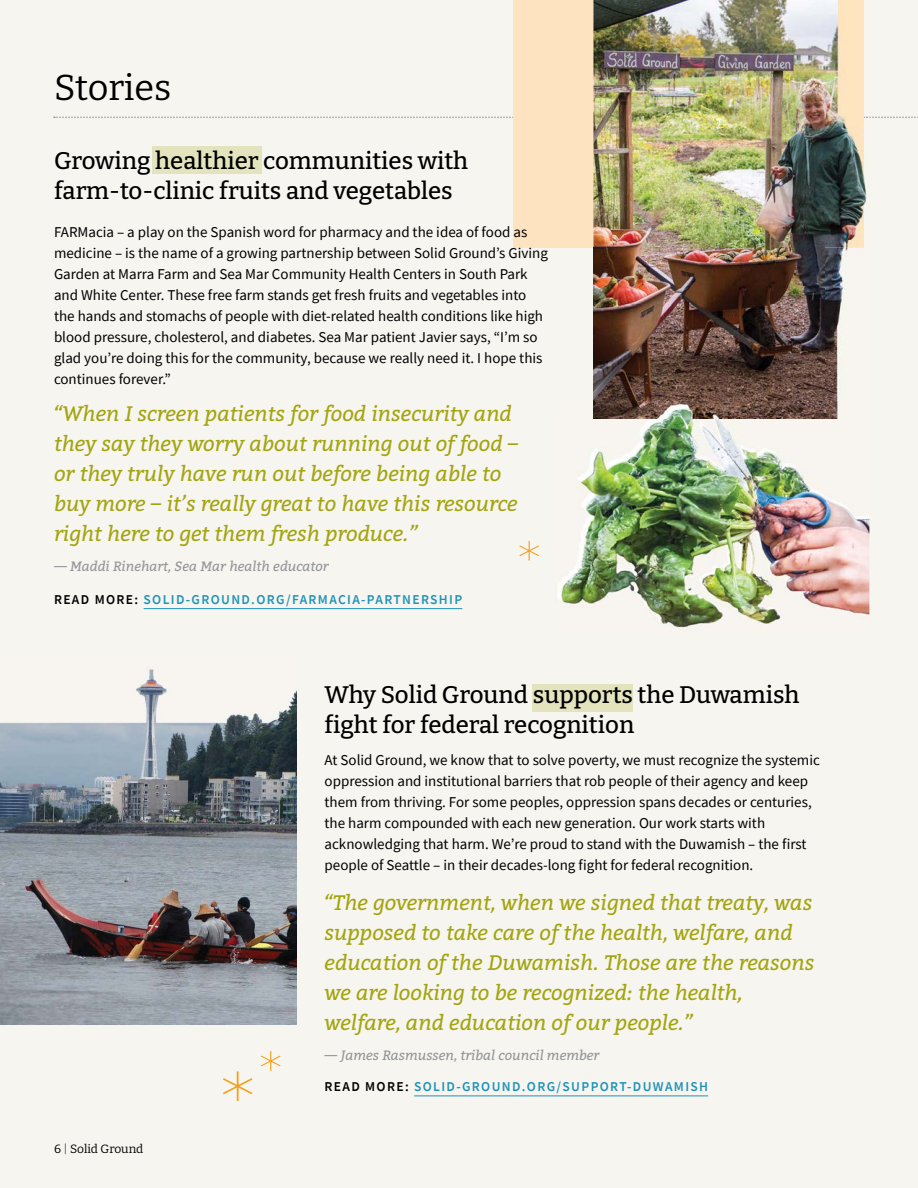
<style>
.page{position:relative;width:918px;height:1188px;background:#f7f5f0}
.page>*{position:absolute;margin:0;border:0;box-sizing:border-box;transform-origin:0 0}
.t1{font:36px "Bitter";letter-spacing:-.005em;color:#000}
.t2{font:500 24px/30px "Bitter";color:#000}
.t3{font:italic 21px/30px "Bitter";color:#a3a510}
.t4{font:15px/21px "Source Sans Pro";color:#000}
.t5{font:600 13.5px "Source Sans Pro";letter-spacing:.1em;color:#1e93b8}
.t6{font:italic 13.5px "Bitter";color:#939598}
.t7{font:12px "Bitter";color:#000}
.s1{color:#000}
.s2{font-weight:300}
</style>
<div class="page">
<div style="left:152px;top:147px;width:109px;height:27px;background:#e3e4bd"></div>
<div style="left:532px;top:684px;width:101px;height:28px;background:#e3e4bd"></div>
<div style="left:513px;top:0;width:351px;height:247px;background:#fee3c0"></div>
<img style="left:0;top:669px;width:297px;height:355px">
<img style="left:824px;top:116px;width:44px;height:286px">
<img style="left:593px;top:247px;width:231px;height:155px">
<svg style="left:54px;top:117px;width:864px;height:1px"></svg>
<img style="left:593px;top:0;width:271px;height:247px">
<img style="left:555px;top:418px;width:314px;height:210px">
<img style="left:593px;top:402px;width:245px;height:16px">
<svg style="left:261px;top:1051px;width:20px;height:20px"></svg>
<svg style="left:223px;top:1071px;width:29px;height:30px"></svg>
<svg style="left:519px;top:541px;width:20px;height:20px"></svg>
<hr style="left:414px;top:1096px;width:294px;height:1px;background:#1e93b8">
<hr style="left:144px;top:608px;width:318px;height:1px;background:#1e93b8">
<h1 class="t1" style="left:54px;top:61px;width:119px">Stories</h1>
<h2 class="t2" style="left:54px;top:145px;width:416px">Growing healthier communities with farm-to-clinic fruits and vegetables</h2>
<p class="t4" style="left:54px;top:221px;width:495px">FARMacia – a play on the Spanish word for pharmacy and the idea of food as medicine – is the name of a growing partnership between Solid Ground’s Giving Garden at Marra Farm and Sea Mar Community Health Centers in South Park and White Center. These free farm stands get fresh fruits and vegetables into the hands and stomachs of people with diet-related health conditions like high blood pressure, cholesterol, and diabetes. Sea Mar patient Javier says, “I’m so glad you’re doing this for the community, because we really need it. I hope this continues forever.”</p>
<h3 class="t3" style="left:54px;top:399px;width:466px">“When I screen patients for food insecurity and they say they worry about running out of food – or they truly have run out before being able to buy more – it’s really great to have this resource right here to get them fresh produce.”</h3>
<p class="t6" style="left:54px;top:558px;width:276px">— Maddi Rinehart, Sea Mar health educator</p>
<p class="t5" style="left:54px;top:591px;width:410px"><span class="s1">READ MORE:</span> SOLID-GROUND.ORG/FARMACIA-PARTNERSHIP</p>
<h2 class="t2" style="left:325px;top:679px;width:476px">Why Solid Ground supports the Duwamish fight for federal recognition</h2>
<p class="t4" style="left:325px;top:750px;width:497px">At Solid Ground, we know that to solve poverty, we must recognize the systemic oppression and institutional barriers that rob people of their agency and keep them from thriving. For some peoples, oppression spans decades or centuries, the harm compounded with each new generation. Our work starts with acknowledging that harm. We’re proud to stand with the Duwamish – the first people of Seattle – in their decades-long fight for federal recognition.</p>
<p class="t7" style="left:54px;top:1141px;width:91px">6 <span class="s2">|</span> Solid Ground</p>
<h3 class="t3" style="left:325px;top:888px;width:491px">“The government, when we signed that treaty, was supposed to take care of the health, welfare, and education of the Duwamish. Those are the reasons we are looking to be recognized: the health, welfare, and education of our people.”</h3>
<p class="t6" style="left:325px;top:1047px;width:276px">— James Rasmussen, tribal council member</p>
<p class="t5" style="left:325px;top:1078px;width:385px"><span class="s1">READ MORE:</span> SOLID-GROUND.ORG/SUPPORT-DUWAMISH</p>
</div>
